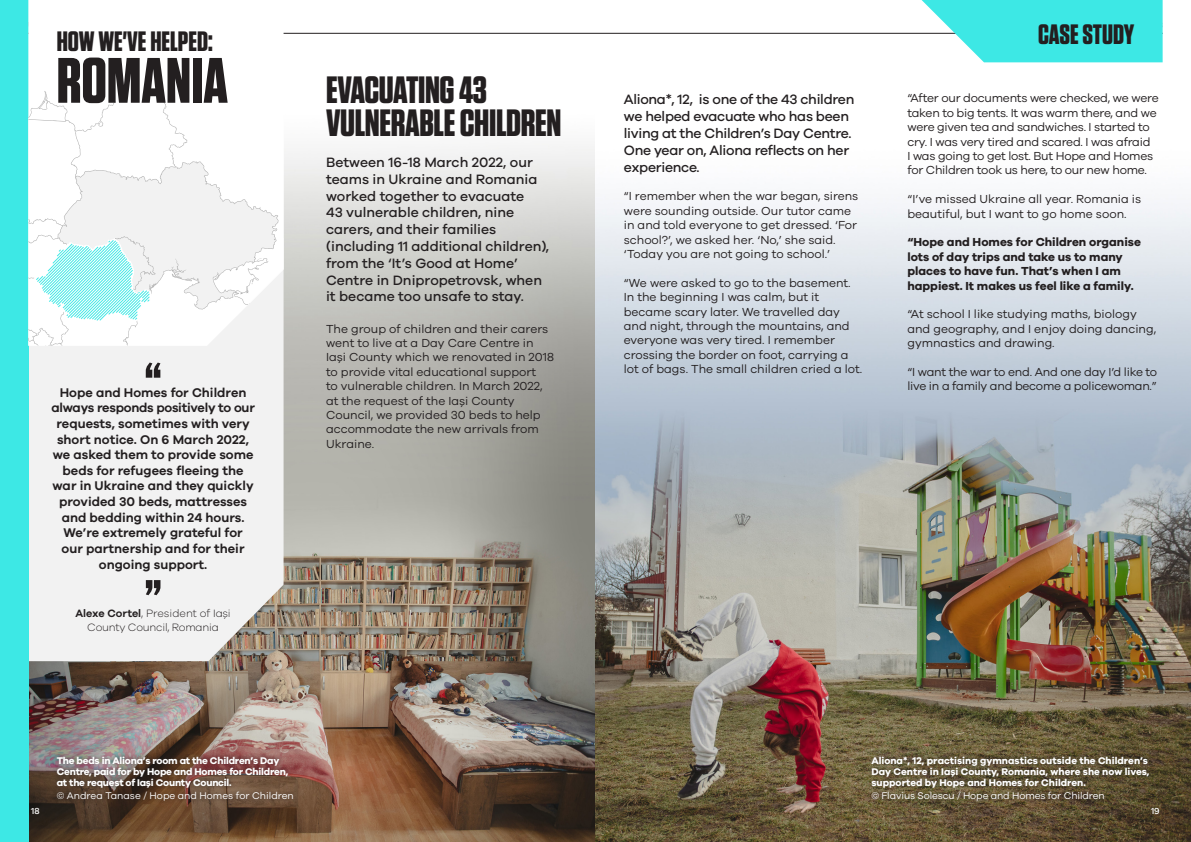
<style>
.page{position:relative;width:1191px;height:842px;background:#fff}
.page>*{position:absolute;margin:0;border:0;box-sizing:border-box;transform-origin:0 0}
.Heading_1{font:700 64px "Tungsten";color:#231f20}
.Quotemark{font:700 52px "Tungsten";color:#231f20}
.Heading_2{font:700 38px/33px "Tungsten";letter-spacing:-.01em;color:#231f20}
.Heading_2-2{font:700 28px "Tungsten";color:#231f20}
.Introduction{font:500 14px/16.8px "Galano Grotesque";color:#231f20}
.Introduction-2{font:500 14px/16.8px "Galano Grotesque";letter-spacing:-.02em;color:#231f20}
.t1{font:600 13px/15.6px "Galano Grotesque";color:#231f20;text-align:center}
.Body_Text{font:12px/14.4px "Galano Grotesque";color:#231f20}
.Body_Text-2{font:12px/14.4px "Galano Grotesque";letter-spacing:-.02em;color:#231f20}
.Body_Text-3{font:700 12px/14.4px "Galano Grotesque";color:#231f20}
.Quote_Credit{font:300 11px "Galano Grotesque";color:#231f20}
.Quote_Credit-2{font:300 11px "Galano Grotesque";letter-spacing:-.02em;color:#231f20}
.t2{font:700 10px/11px "Galano Grotesque";color:#fff}
.t3{font:700 10px/11px "Galano Grotesque";letter-spacing:-.02em;color:#fff}
.Photo_Credit{font:10px "Galano Grotesque";letter-spacing:-.01em;color:#fff}
.t4{font:500 9px "Galano Grotesque";color:#231f20}
.t5{font:500 9px "Galano Grotesque";color:#fff}
.s1{font-weight:600}
</style>
<div class="page">
<img style="left:28px;top:32px;width:567px;height:810px">
<img style="left:595px;top:0;width:596px;height:842px">
<div style="left:52px;top:751px;width:247px;height:55px;background:#231f20;opacity:.75"></div>
<div style="left:866px;top:751px;width:288px;height:55px;background:#231f20;opacity:.75"></div>
<div style="left:28px;top:346px;width:255px;height:315px;background:#f2f2f2"></div>
<div style="left:0;top:0;width:28px;height:842px;background:#3de8e5"></div>
<hr style="left:28px;top:33px;width:1134px;height:1px;background:#231f20">
<svg style="left:921px;top:0;width:241px;height:62px;background:#55eae7"></svg>
<svg style="left:28px;top:0;width:255px;height:346px"></svg>
<svg style="left:28px;top:91px;width:255px;height:254px"></svg>
<p class="Heading_2-2" style="left:57px;top:26px;width:157px">HOW WE'VE HELPED:</p>
<p class="Heading_1" style="left:57px;top:46px;width:173px">ROMANIA</p>
<p class="Quotemark" style="left:145px;top:353px;width:18px">“</p>
<p class="t1" style="left:51px;top:400px;width:205px">always responds positively to our requests, sometimes with very short notice. On 6 March 2022, we asked them to provide some beds for refugees fleeing the war in Ukraine and they quickly provided 30 beds, mattresses and bedding within 24 hours.<br>We’re extremely grateful for our partnership and for their ongoing support.</p>
<p class="Quote_Credit" style="left:75px;top:607px;width:157px"><span class="s1">Alexe Cortel</span>, President of Iaşi</p>
<p class="t1" style="left:60px;top:384px;width:188px">Hope and Homes for Children</p>
<p class="Quotemark" style="left:145px;top:571px;width:18px">”</p>
<p class="Quote_Credit-2" style="left:87px;top:620px;width:133px">County Council, Romania</p>
<p class="Heading_2" style="left:326px;top:74px;width:237px">EVACUATING 43<br>VULNERABLE CHILDREN</p>
<p class="Introduction" style="left:326px;top:153px;width:225px">Between 16-18 March 2022, our teams in Ukraine and Romania worked together to evacuate<br>43 vulnerable children, nine carers, and their families (including 11 additional children), from the ‘It’s Good at Home’<br>Centre in Dnipropetrovsk, when it became too unsafe to stay.</p>
<p class="Body_Text" style="left:326px;top:321px;width:229px">The group of children and their carers went to live at a Day Care Centre in<br>Iaşi County which we renovated in 2018 to provide vital educational support<br>to vulnerable children. In March 2022, at the request of the Iaşi County<br>Council, we provided 30 beds to help accommodate the new arrivals from<br>Ukraine.</p>
<p class="t3" style="left:57px;top:754px;width:233px">The beds in Aliona’s room at the Children’s Day<br>Centre, paid for by Hope and Homes for Children, at the request of Iaşi County Council.</p>
<p class="Photo_Credit" style="left:57px;top:790px;width:239px">© Andrea Tanase / Hope and Homes for Children</p>
<p class="Introduction-2" style="left:624px;top:91px;width:232px">Aliona*, 12, is one of the 43 children we helped evacuate who has been living at the Children’s Day Centre.<br>One year on, Aliona reflects on her experience.</p>
<p class="Body_Text" style="left:624px;top:189px;width:236px">“I remember when the war began, sirens were sounding outside. Our tutor came in and told everyone to get dressed. ‘For school?’, we asked her. ‘No,’ she said. ‘Today you are not going to school.’</p>
<p class="Body_Text" style="left:624px;top:275px;width:240px">“We were asked to go to the basement.<br>In the beginning I was calm, but it became scary later. We travelled day and night, through the mountains, and everyone was very tired. I remember crossing the border on foot, carrying a lot of bags. The small children cried a lot.</p>
<p class="t4" style="left:1010px;top:20px;width:154px">Our Response Report - March 2023</p>
<p class="Heading_2-2" style="left:1038px;top:19px;width:98px">CASE STUDY</p>
<p class="Body_Text-2" style="left:907px;top:91px;width:253px">“After our documents were checked, we were taken to big tents. It was warm there, and we were given tea and sandwiches. I started to cry. I was very tired and scared. I was afraid<br>I was going to get lost. But Hope and Homes for Children took us here, to our new home.</p>
<p class="Body_Text" style="left:907px;top:192px;width:235px">“I’ve missed Ukraine all year. Romania is beautiful, but I want to go home soon.</p>
<p class="Body_Text-3" style="left:907px;top:235px;width:235px">“Hope and Homes for Children organise lots of day trips and take us to many places to have fun. That’s when I am happiest. It makes us feel like a family.</p>
<p class="Body_Text" style="left:907px;top:307px;width:250px">“At school I like studying maths, biology and geography, and I enjoy doing dancing, gymnastics and drawing.</p>
<p class="Body_Text-2" style="left:907px;top:364px;width:251px">“I want the war to end. And one day I’d like to live in a family and become a policewoman.”</p>
<p class="t2" style="left:871px;top:754px;width:280px">Aliona*, 12, practising gymnastics outside the Children’s<br>Day Centre in Iaşi County, Romania, where she now lives, supported by Hope and Homes for Children.</p>
<p class="Photo_Credit" style="left:871px;top:790px;width:235px">© Flavius Solescu / Hope and Homes for Children</p>
<p class="t5" style="left:31px;top:805px;width:10px">18</p>
<p class="t5" style="left:1151px;top:805px;width:10px">19</p>
</div>
